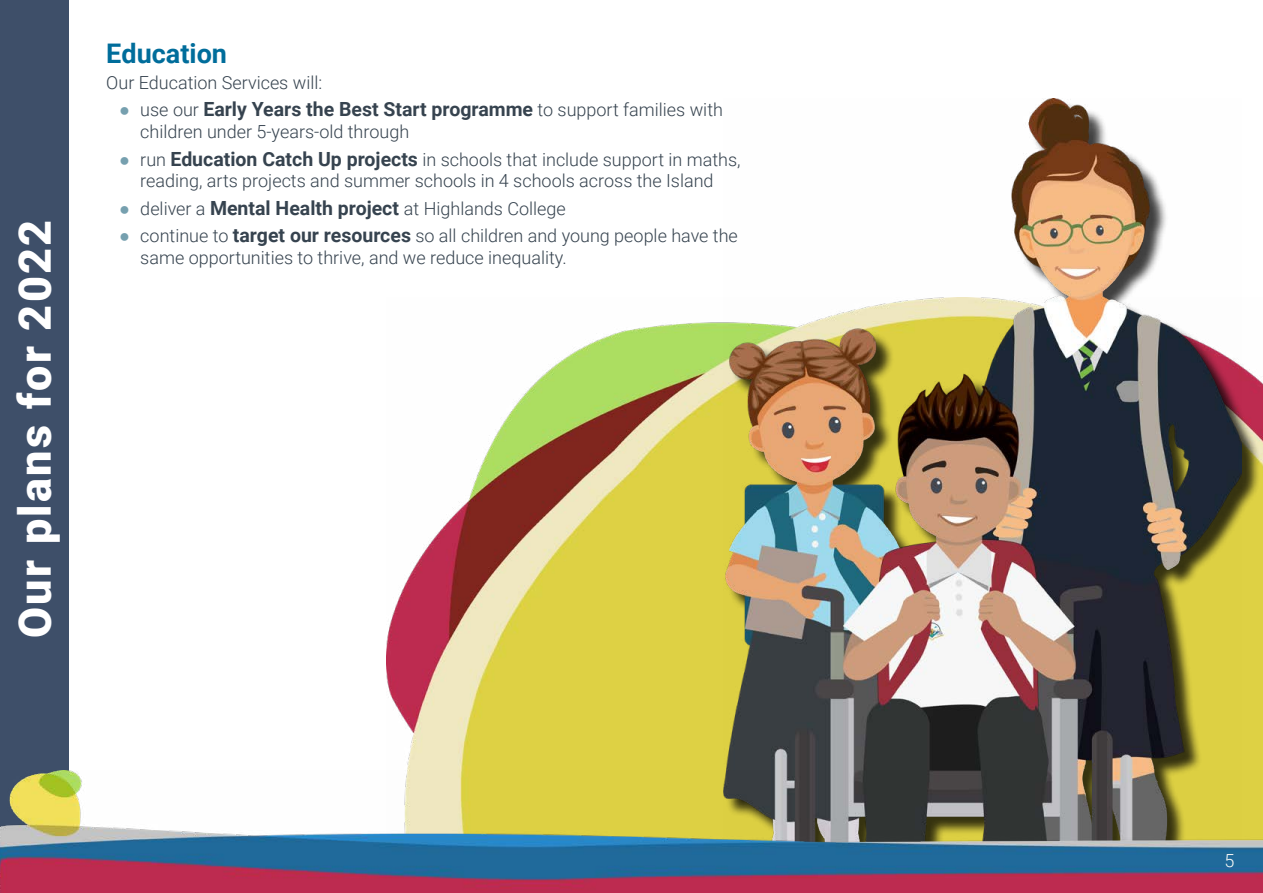
<style>
.page{position:relative;width:1263px;height:893px;background:#fff}
.page>*{position:absolute;margin:0;border:0;box-sizing:border-box;transform-origin:0 0}
.Heading{font:900 45px "Roboto";letter-spacing:.05em;color:#fff}
.t1{font:700 27px "Roboto";color:#006d9b}
.List{font:700 19.5px "Roboto";color:#36434f}
.List-2{font:300 18px/21.6px "Roboto";color:#36434f;text-align:center}
.t2{font:300 18px "Roboto";color:#fcfbf8}
.s1{font-family:"Arial";font-size:18px;color:#76a0af}
.s2{font-weight:300;font-size:18px}
.s3{font-family:"Arial";font-weight:700;color:#76a0af}
.s4{font-weight:700;font-size:19.5px}
</style>
<div class="page">
<div style="left:0;top:0;width:68px;height:893px;background:#3e4f69"></div>
<img style="left:387px;top:322px;width:876px;height:448px">
<div style="left:725px;top:101px;width:536px;height:763px;background:#000;opacity:.75"></div>
<img style="left:723px;top:99px;width:519px;height:671px">
<img style="left:0;top:770px;width:1263px;height:123px">
<h2 class="Heading" style="left:3px;top:638px;width:420px;rotate:-90deg">Our plans for 2022</h2>
<p class="t1" style="left:106px;top:34px;width:122px">Education</p>
<p class="List-2" style="left:106px;top:71px;width:217px">Our Education Services will:</p>
<p class="List" style="left:119px;top:96px;width:605px"><span class="s1">●</span> <span class="s2">use our</span> Early Years the Best Start programme <span class="s2">to support families with</span></p>
<p class="List-2" style="left:140px;top:120px;width:270px">children under 5-years-old through</p>
<p class="List-2" style="left:119px;top:148px;width:623px"><span class="s3">●</span> run <span class="s4">Education Catch Up projects</span> in schools that include support in maths, reading, arts projects and summer schools in 4 schools across the Island</p>
<p class="List-2" style="left:119px;top:197px;width:448px"><span class="s3">●</span> deliver a <span class="s4">Mental Health project</span> at Highlands College</p>
<p class="List-2" style="left:140px;top:225px;width:599px;text-align:left;text-indent:-21px"><span class="s3">●</span> continue to <span class="s4">target our resources</span> so all children and young people have the same opportunities to thrive, and we reduce inequality.</p>
<p class="t2" style="left:1224px;top:848px;width:11px">5</p>
</div>
